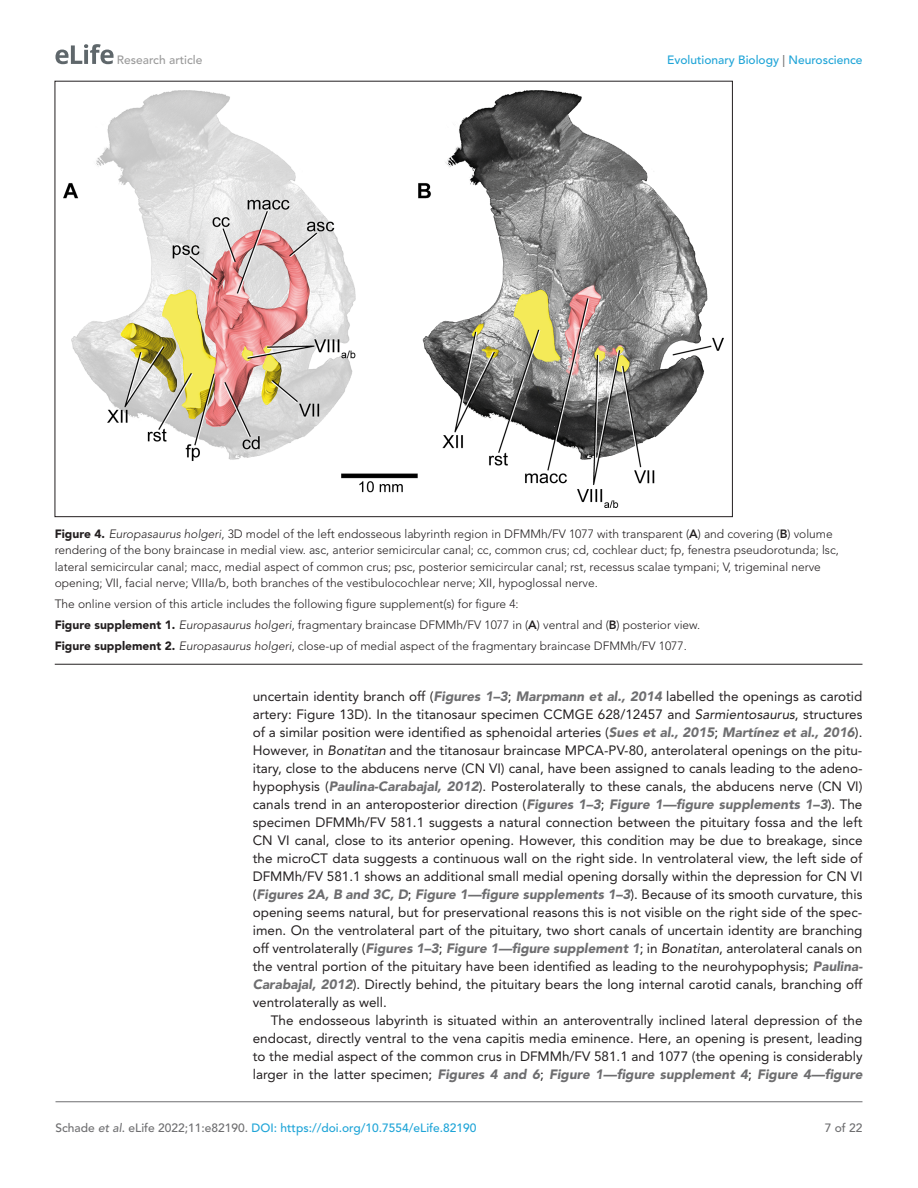
<style>
.page{position:relative;width:918px;height:1188px;background:#fff}
.page>*{position:absolute;margin:0;border:0;box-sizing:border-box;transform-origin:0 0}
.t1{font:13.5px/18px "Avenir LT Std";color:#231f20;text-align:justify}
.t2{font:300 12px/16.5px "Avenir LT Std";color:#231f20}
.t3{font:500 12px "Avenir LT Std";color:#1ea4d7}
.t4{font:500 12px "Avenir LT Std";color:#9a9a9a}
.t5{font:500 12px "Avenir LT Std";color:#6e6e70}
.s1{color:#6e6e70}
.s2{font-weight:900}
.s3{font-style:italic}
.s4{font-weight:800}
.s5{font-weight:900;font-style:italic;color:#6e6e70}
.s6{font-style:italic;color:#6e6e70}
</style>
<div class="page">
<svg style="left:55px;top:44px;width:59px;height:20px"></svg>
<hr style="left:56px;top:1101px;width:806px;height:1px;background:#6e6e70">
<hr style="left:55px;top:664px;width:807px;height:1px;background:#231f20">
<img style="left:64px;top:90px;width:659px;height:418px">
<p class="t4" style="left:117px;top:53px;width:87px">Research article</p>
<p class="t3" style="left:667px;top:53px;width:197px">Evolutionary Biology <span class="s1">|</span> Neuroscience</p>
<p class="t2" style="left:55px;top:526px;width:786px"><span class="s2">Figure 4.</span> <span class="s3">Europasaurus holgeri</span>, 3D model of the left endosseous labyrinth region in DFMMh/FV 1077 with transparent (<span class="s4">A</span>) and covering (<span class="s4">B</span>) volume rendering of the bony braincase in medial view. asc, anterior semicircular canal; cc, common crus; cd, cochlear duct; fp, fenestra pseudorotunda; lsc, lateral semicircular canal; macc, medial aspect of common crus; psc, posterior semicircular canal; rst, recessus scalae tympani; V, trigeminal nerve opening; VII, facial nerve; VIIIa/b, both branches of the vestibulocochlear nerve; XII, hypoglossal nerve.</p>
<p class="t2" style="left:55px;top:594px;width:647px;line-height:21px">The online version of this article includes the following figure supplement(s) for figure 4:<br><span class="s2">Figure supplement 1.</span> <span class="s3">Europasaurus holgeri</span>, fragmentary braincase DFMMh/FV 1077 in (<span class="s4">A</span>) ventral and (<span class="s4">B</span>) posterior view.<br><span class="s2">Figure supplement 2.</span> <span class="s3">Europasaurus holgeri</span>, close-up of medial aspect of the fragmentary braincase DFMMh/FV 1077.</p>
<p class="t1" style="left:253px;top:688px;width:611px">uncertain identity branch off (<span class="s5">Figures 1–3</span>; <span class="s5">Marpmann et al., 2014</span> labelled the openings as carotid artery: Figure 13D). In the titanosaur specimen CCMGE 628/12457 and <span class="s3">Sarmientosaurus</span>, structures of a similar position were identified as sphenoidal arteries (<span class="s5">Sues et al., 2015</span>; <span class="s5">Martínez et al., 2016</span>).<br>However, in <span class="s3">Bonatitan</span> and the titanosaur braincase MPCA-PV-80, anterolateral openings on the pitu&shy;itary, close to the abducens nerve (CN VI) canal, have been assigned to canals leading to the adeno&shy;hypophysis (<span class="s5">Paulina-Carabajal, 2012</span>). Posterolaterally to these canals, the abducens nerve (CN VI) canals trend in an anteroposterior direction (<span class="s5">Figures 1–3</span>; <span class="s5">Figure 1—figure supplements 1–3</span>). The specimen DFMMh/FV 581.1 suggests a natural connection between the pituitary fossa and the left CN VI canal, close to its anterior opening. However, this condition may be due to breakage, since the microCT data suggests a continuous wall on the right side. In ventrolateral view, the left side of DFMMh/FV 581.1 shows an additional small medial opening dorsally within the depression for CN VI (<span class="s5">Figures 2A, B and 3C, D</span>; <span class="s5">Figure 1—figure supplements 1–3</span>). Because of its smooth curvature, this opening seems natural, but for preservational reasons this is not visible on the right side of the spec&shy;imen. On the ventrolateral part of the pituitary, two short canals of uncertain identity are branching off ventrolaterally (<span class="s5">Figures 1–3</span>; <span class="s5">Figure 1—figure supplement 1</span>; in <span class="s3">Bonatitan</span>, anterolateral canals on the ventral portion of the pituitary have been identified as leading to the neurohypophysis; <span class="s5">Paulina-Carabajal, 2012</span>). Directly behind, the pituitary bears the long internal carotid canals, branching off ventrolaterally as well.</p>
<p class="t1" style="left:253px;top:1012px;width:611px;text-indent:18px">The endosseous labyrinth is situated within an anteroventrally inclined lateral depression of the endocast, directly ventral to the vena capitis media eminence. Here, an opening is present, leading to the medial aspect of the common crus in DFMMh/FV 581.1 and 1077 (the opening is considerably larger in the latter specimen; <span class="s5">Figures 4 and 6</span>; <span class="s5">Figure 1—figure supplement 4</span>; <span class="s5">Figure 4—figure</span></p>
<p class="t3" style="left:56px;top:1121px;width:423px"><span class="s1">Schade</span> <span class="s6">et al</span><span class="s1">. eLife 2022;11:e82190.</span> DOI: https://doi.org/10.7554/eLife.82190</p>
<p class="t5" style="left:825px;top:1121px;width:39px">7 of 22</p>
</div>
